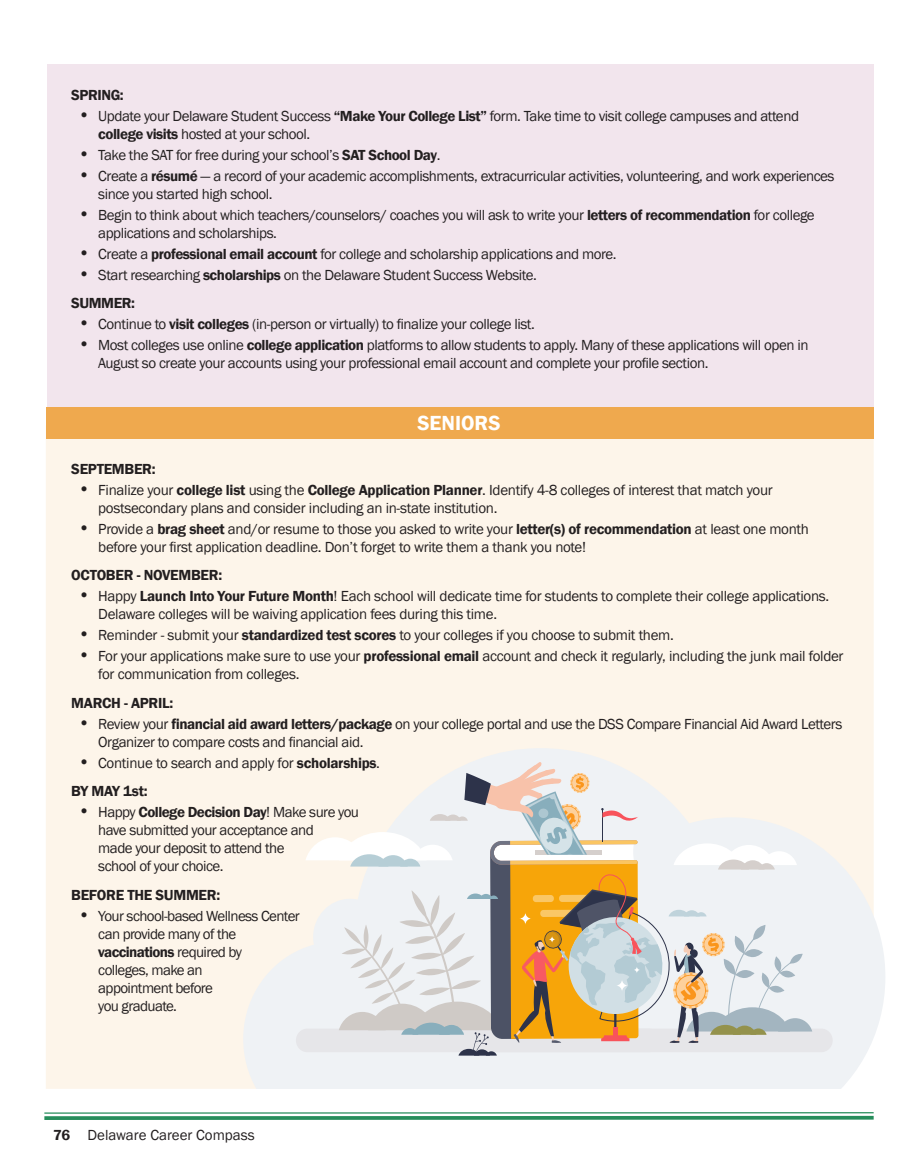
<style>
.page{position:relative;width:918px;height:1175px;background:#fff}
.page>*{position:absolute;margin:0;border:0;box-sizing:border-box;transform-origin:0 0}
.t1{font:600 21px "Franklin Gothic";color:#fff}
.t2{font:15px/18px "Franklin Gothic";letter-spacing:-.03em;color:#231f20}
.t3{font:600 15px "Franklin Gothic";letter-spacing:-.02em;color:#231f20}
.t4{font:15px "Franklin Gothic";color:#231f20}
.s1{font-size:18px}
.s2{font-weight:600}
</style>
<div class="page">
<hr style="left:44px;top:1112px;width:830px;height:1px;background:#268d5b">
<svg style="left:44px;top:1115px;width:830px;height:5px;fill:#2d9160"></svg>
<div style="left:46px;top:439px;width:828px;height:649px;background:#fdf5ea"></div>
<svg style="left:243px;top:748px;width:642px;height:340px;fill:#eff2f5"></svg>
<div style="left:469px;top:1028px;width:364px;height:24px;background:#e6e6e9;border-radius:12px"></div>
<svg style="left:305px;top:762px;width:507px;height:293px"></svg>
<svg style="left:549px;top:936px;width:6px;height:7px"></svg>
<svg style="left:633px;top:966px;width:7px;height:7px"></svg>
<svg style="left:616px;top:979px;width:12px;height:12px"></svg>
<svg style="left:519px;top:912px;width:12px;height:13px"></svg>
<div style="left:47px;top:64px;width:827px;height:350px;background:#f2e5ed"></div>
<div style="left:46px;top:407px;width:828px;height:32px;background:#efa94e"></div>
<p class="t3" style="left:71px;top:86px;width:54px">SPRING:</p>
<p class="t2" style="left:98px;top:107px;width:702px;text-indent:-20px"><span class="s1">•</span> Update your Delaware Student Success <span class="s2">“Make Your College List”</span> form. Take time to visit college campuses and attend <span class="s2">college visits</span> hosted at your school.</p>
<p class="t2" style="left:78px;top:146px;width:364px"><span class="s1">•</span> Take the SAT for free during your school’s <span class="s2">SAT School Day</span>.</p>
<p class="t2" style="left:98px;top:167px;width:738px;text-indent:-20px"><span class="s1">•</span> Create a <span class="s2">résumé</span> — a record of your academic accomplishments, extracurricular activities, volunteering, and work experiences since you started high school.</p>
<p class="t2" style="left:98px;top:206px;width:718px;text-indent:-20px"><span class="s1">•</span> Begin to think about which teachers/counselors/ coaches you will ask to write your <span class="s2">letters of recommendation</span> for college applications and scholarships.</p>
<p class="t2" style="left:78px;top:245px;width:540px"><span class="s1">•</span> Create a <span class="s2">professional email account</span> for college and scholarship applications and more.</p>
<p class="t2" style="left:78px;top:266px;width:460px"><span class="s1">•</span> Start researching <span class="s2">scholarships</span> on the Delaware Student Success Website.</p>
<p class="t3" style="left:71px;top:294px;width:65px">SUMMER:</p>
<p class="t2" style="left:78px;top:316px;width:458px"><span class="s1">•</span> Continue to <span class="s2">visit colleges</span> (in-person or virtually) to finalize your college list.</p>
<p class="t2" style="left:98px;top:337px;width:712px;text-indent:-20px"><span class="s1">•</span> Most colleges use online <span class="s2">college application</span> platforms to allow students to apply. Many of these applications will open in<br>August so create your accounts using your professional email account and complete your profile section.</p>
<p class="t1" style="left:417px;top:410px;width:85px">SENIORS</p>
<p class="t3" style="left:71px;top:459px;width:86px">SEPTEMBER:</p>
<p class="t2" style="left:98px;top:481px;width:676px;text-indent:-20px"><span class="s1">•</span> Finalize your <span class="s2">college list</span> using the <span class="s2">College Application Planner</span>. Identify 4-8 colleges of interest that match your postsecondary plans and consider including an in-state institution.</p>
<p class="t2" style="left:98px;top:520px;width:712px;text-indent:-20px"><span class="s1">•</span> Provide a <span class="s2">brag sheet</span> and/or resume to those you asked to write your <span class="s2">letter(s) of recommendation</span> at least one month before your first application deadline. Don’t forget to write them a thank you note!</p>
<p class="t3" style="left:71px;top:566px;width:152px">OCTOBER - NOVEMBER:</p>
<p class="t2" style="left:98px;top:587px;width:733px;text-indent:-20px"><span class="s1">•</span> Happy <span class="s2">Launch Into Your Future Month</span>! Each school will dedicate time for students to complete their college applications.<br>Delaware colleges will be waiving application fees during this time.</p>
<p class="t2" style="left:78px;top:626px;width:597px"><span class="s1">•</span> Reminder - submit your <span class="s2">standardized test scores</span> to your colleges if you choose to submit them.</p>
<p class="t2" style="left:98px;top:647px;width:747px;text-indent:-20px"><span class="s1">•</span> For your applications make sure to use your <span class="s2">professional email</span> account and check it regularly, including the junk mail folder for communication from colleges.</p>
<p class="t3" style="left:71px;top:693px;width:104px">MARCH - APRIL:</p>
<p class="t2" style="left:98px;top:715px;width:746px;text-indent:-20px"><span class="s1">•</span> Review your <span class="s2">financial aid award letters/package</span> on your college portal and use the DSS Compare Financial Aid Award Letters<br>Organizer to compare costs and financial aid.</p>
<p class="t2" style="left:78px;top:754px;width:303px"><span class="s1">•</span> Continue to search and apply for <span class="s2">scholarships</span>.</p>
<p class="t3" style="left:71px;top:782px;width:78px">BY MAY 1st:</p>
<p class="t2" style="left:98px;top:803px;width:262px;text-indent:-20px"><span class="s1">•</span> Happy <span class="s2">College Decision Day</span>! Make sure you have submitted your acceptance and<br>made your deposit to attend the<br>school of your choice.</p>
<p class="t3" style="left:71px;top:885px;width:151px">BEFORE THE SUMMER:</p>
<p class="t2" style="left:98px;top:907px;width:203px;text-indent:-20px"><span class="s1">•</span> Your school-based Wellness Center can provide many of the <span class="s2">vaccinations</span> required by<br>colleges, make an<br>appointment before<br>you graduate.</p>
<p class="t4" style="left:53px;top:1125px;width:203px"><span class="s2">76</span> Delaware Career Compass</p>
</div>
